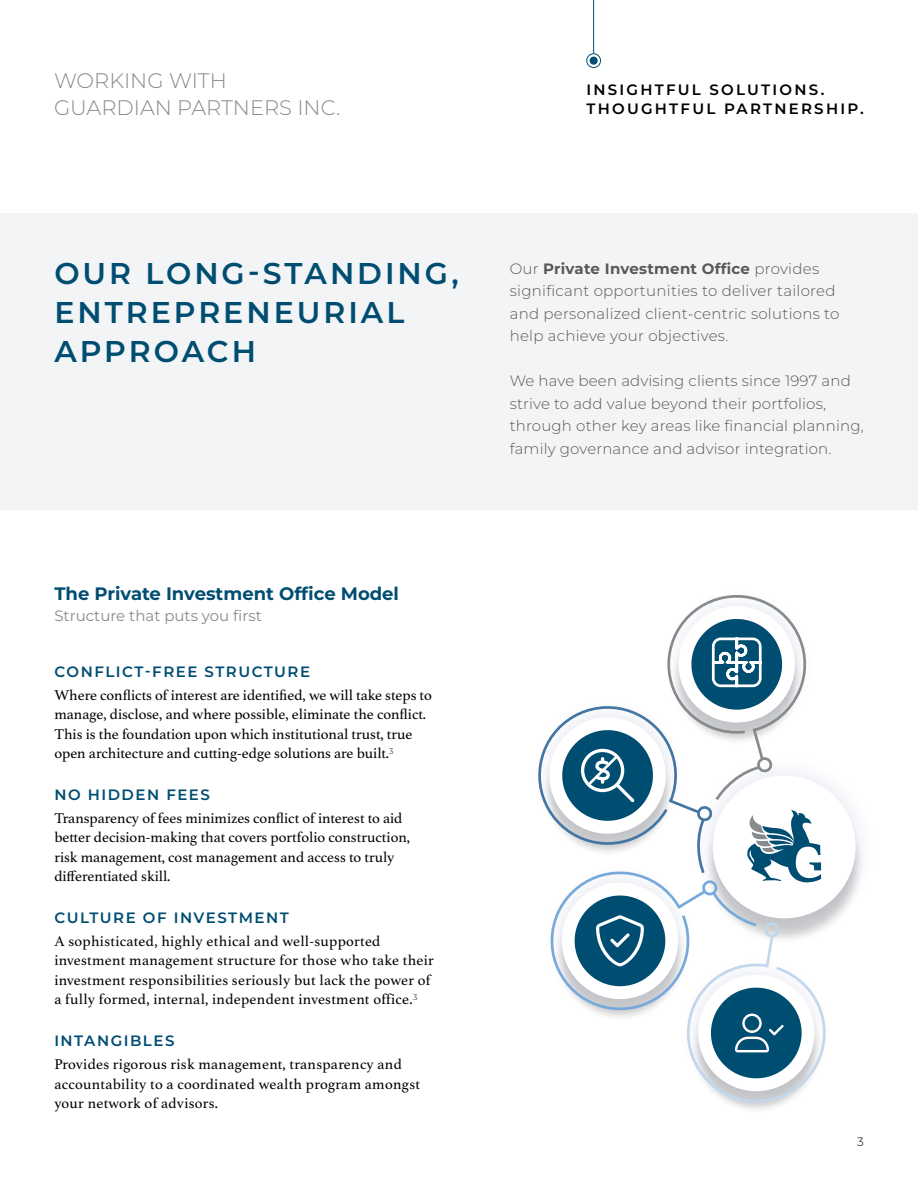
<style>
.page{position:relative;width:918px;height:1188px;background:#fff}
.page>*{position:absolute;margin:0;border:0;box-sizing:border-box;transform-origin:0 0}
.t1{font:600 30px/39px "Montserrat";letter-spacing:.1em;color:#004d72}
.t2{font:300 21px/27px "Montserrat";color:#878b8d}
.t3{font:700 18px "Montserrat";color:#004d72}
.t4{font:15px/19.5px "Athelas";color:#000}
.t5{font:15px/19.5px "Athelas";letter-spacing:.02em;color:#000}
.t6{font:300 15px/22.5px "Montserrat";letter-spacing:.01em;color:#58595b}
.t7{font:600 15px "Montserrat";letter-spacing:.1em;color:#004d72}
.t8{font:600 15px/19.5px "Montserrat";letter-spacing:.15em;color:#000}
.t9{font:15px "Montserrat";color:#878b8d}
.t10{font:300 12px "Montserrat";color:#000}
.s1{font-weight:700}
</style>
<div class="page">
<div style="left:586px;top:53px;width:15px;height:15px;border:1px solid #004d72;border-radius:50%"></div>
<div style="left:590px;top:57px;width:8px;height:8px;background:#004d72;border-radius:50%"></div>
<hr style="left:593px;top:0;width:1px;height:53px;background:#004d72">
<div style="left:0;top:214px;width:918px;height:296px;background:#f2f4f5"></div>
<div style="left:690px;top:753px;width:189px;height:188px;background:#25408f;opacity:.15"></div>
<div style="left:713px;top:775px;width:143px;height:143px;background:#fff;border-radius:50%"></div>
<svg style="left:840px;top:922px;width:27px;height:19px"></svg>
<svg style="left:538px;top:595px;width:302px;height:515px"></svg>
<h2 class="t2" style="left:54px;top:67px;width:288px">WORKING WITH<br>GUARDIAN PARTNERS INC.</h2>
<p class="t8" style="left:586px;top:79px;width:279px">INSIGHTFUL SOLUTIONS.<br>THOUGHTFUL PARTNERSHIP.</p>
<h1 class="t1" style="left:54px;top:253px;width:406px">OUR LONG-STANDING,<br>ENTREPRENEURIAL<br>APPROACH</h1>
<p class="t6" style="left:510px;top:257px;width:331px">Our <span class="s1">Private Investment Office</span> provides significant opportunities to deliver tailored and personalized client-centric solutions to help achieve your objectives.</p>
<p class="t6" style="left:510px;top:369px;width:356px">We have been advising clients since 1997 and strive to add value beyond their portfolios, through other key areas like financial planning, family governance and advisor integration.</p>
<p class="t3" style="left:54px;top:582px;width:346px">The Private Investment Office Model</p>
<p class="t9" style="left:54px;top:606px;width:209px">Structure that puts you first</p>
<p class="t7" style="left:54px;top:662px;width:257px">CONFLICT-FREE STRUCTURE</p>
<p class="t4" style="left:54px;top:686px;width:379px">Where conflicts of interest are identified, we will take steps to manage, disclose, and where possible, eliminate the conflict.<br>This is the foundation upon which institutional trust, true open architecture and cutting-edge solutions are built.<sup>3</sup></p>
<p class="t7" style="left:54px;top:785px;width:157px">NO HIDDEN FEES</p>
<p class="t4" style="left:54px;top:809px;width:357px">Transparency of fees minimizes conflict of interest to aid better decision-making that covers portfolio construction, risk management, cost management and access to truly differentiated skill.</p>
<p class="t7" style="left:54px;top:908px;width:236px">CULTURE OF INVESTMENT</p>
<p class="t5" style="left:54px;top:932px;width:381px">A sophisticated, highly ethical and well-supported investment management structure for those who take their investment responsibilities seriously but lack the power of a fully formed, internal, independent investment office.<sup>3</sup></p>
<p class="t7" style="left:54px;top:1031px;width:122px">INTANGIBLES</p>
<p class="t5" style="left:54px;top:1055px;width:367px">Provides rigorous risk management, transparency and accountability to a coordinated wealth program amongst your network of advisors.</p>
<p class="t10" style="left:857px;top:1133px;width:8px">3</p>
</div>
